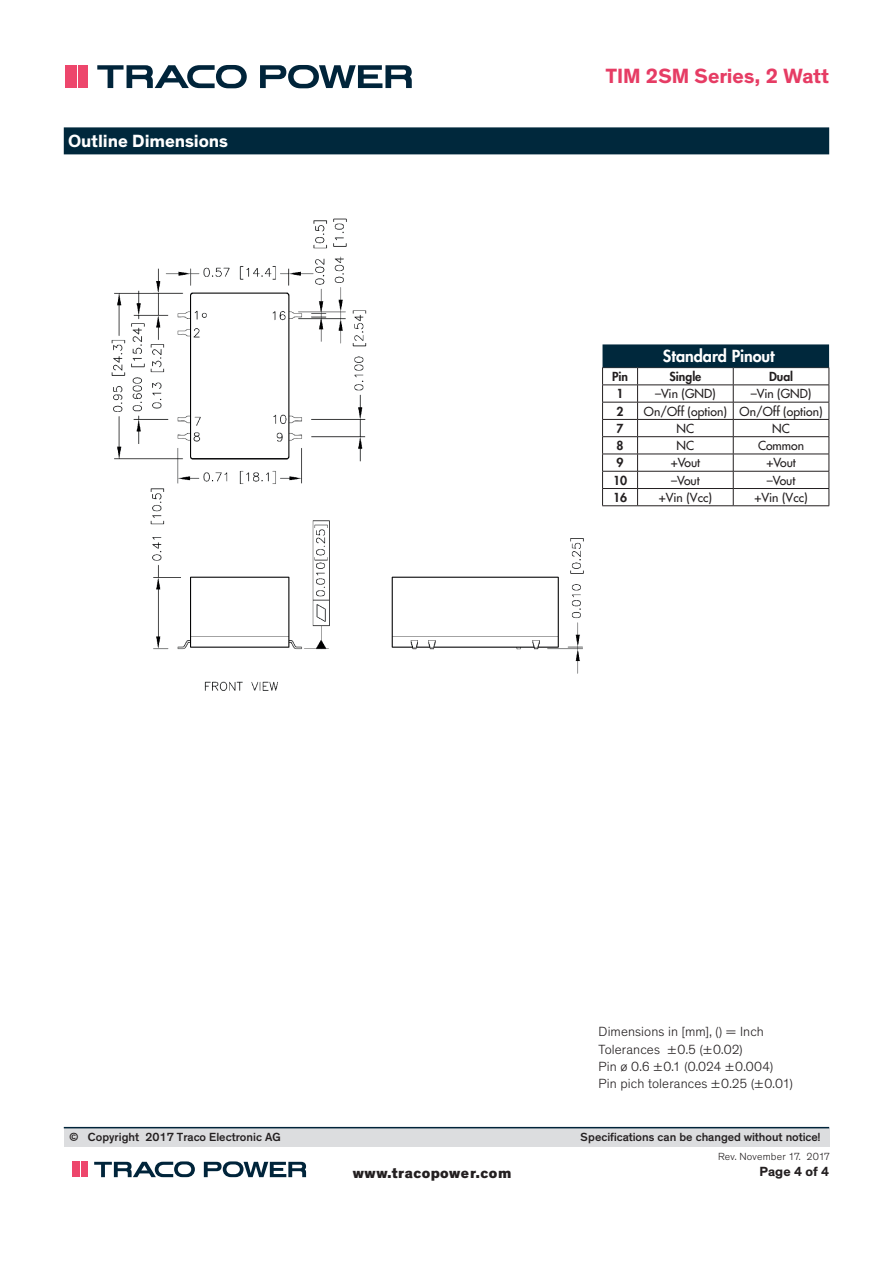
<style>
.page{position:relative;width:893px;height:1263px;background:#fff}
.page>*{position:absolute;margin:0;border:0;box-sizing:border-box;transform-origin:0 0}
.t1{font:700 21px "Theinhardt";color:#e63c64}
.t2{font:700 18px "Theinhardt";letter-spacing:-.005em;color:#fff}
.t3{font:800 16.2px "Futura";letter-spacing:-.005em;color:#fff}
.t4{font:800 15px "Theinhardt";letter-spacing:.025em;color:#231f20}
.t5{font:300 13.5px/17.2px "Theinhardt";letter-spacing:.01em;color:#231f20}
.t6{font:700 13.5px "Theinhardt";letter-spacing:.01em;color:#231f20}
.t7{font:12.15px "Futura";color:#231f20}
.t8{font:800 12.15px "Futura";color:#231f20}
.t9{font:500 12px "Theinhardt";color:#231f20}
.t10{font:300 10.5px "Theinhardt";letter-spacing:.015em;color:#231f20}
</style>
<div class="page">
<div style="left:64px;top:1128px;width:765px;height:18px;background:#dcdddf"></div>
<hr style="left:64px;top:1127px;width:765px;height:1px;background:#00243a">
<svg style="left:94px;top:1161px;width:101px;height:16px"></svg>
<svg style="left:204px;top:1161px;width:102px;height:16px"></svg>
<div style="left:72px;top:1162px;width:7px;height:15px;background:#ed466c"></div>
<div style="left:81px;top:1162px;width:7px;height:15px;background:#ed466c"></div>
<svg style="left:97px;top:65px;width:150px;height:23px"></svg>
<svg style="left:260px;top:65px;width:152px;height:23px"></svg>
<div style="left:65px;top:65px;width:9px;height:23px;background:#ed466c"></div>
<div style="left:78px;top:65px;width:9px;height:23px;background:#ed466c"></div>
<svg style="left:76px;top:65px;width:1px;height:23px"></svg>
<img style="left:111px;top:218px;width:524px;height:473px">
<div style="left:64px;top:127px;width:765px;height:27px;background:#00283c"></div>
<hr style="left:602px;top:367px;width:36px;height:1px;background:#231f20">
<hr style="left:638px;top:367px;width:95px;height:1px;background:#231f20">
<hr style="left:733px;top:367px;width:96px;height:1px;background:#231f20">
<hr style="left:602px;top:385px;width:36px;height:1px;background:#231f20">
<hr style="left:638px;top:385px;width:95px;height:1px;background:#231f20">
<hr style="left:733px;top:385px;width:96px;height:1px;background:#231f20">
<hr style="left:602px;top:402px;width:36px;height:1px;background:#231f20">
<hr style="left:638px;top:402px;width:95px;height:1px;background:#231f20">
<hr style="left:733px;top:402px;width:96px;height:1px;background:#231f20">
<hr style="left:602px;top:419px;width:36px;height:1px;background:#231f20">
<hr style="left:638px;top:419px;width:95px;height:1px;background:#231f20">
<hr style="left:733px;top:419px;width:96px;height:1px;background:#231f20">
<hr style="left:602px;top:436px;width:36px;height:1px;background:#231f20">
<hr style="left:638px;top:436px;width:95px;height:1px;background:#231f20">
<hr style="left:733px;top:436px;width:96px;height:1px;background:#231f20">
<hr style="left:602px;top:454px;width:36px;height:1px;background:#231f20">
<hr style="left:638px;top:454px;width:95px;height:1px;background:#231f20">
<hr style="left:733px;top:454px;width:96px;height:1px;background:#231f20">
<hr style="left:602px;top:471px;width:36px;height:1px;background:#231f20">
<hr style="left:638px;top:471px;width:95px;height:1px;background:#231f20">
<hr style="left:733px;top:471px;width:96px;height:1px;background:#231f20">
<hr style="left:602px;top:488px;width:36px;height:1px;background:#231f20">
<svg style="left:602px;top:368px;width:1px;height:137px"></svg>
<hr style="left:638px;top:488px;width:95px;height:1px;background:#231f20">
<svg style="left:637px;top:368px;width:1px;height:137px"></svg>
<hr style="left:733px;top:488px;width:96px;height:1px;background:#231f20">
<svg style="left:733px;top:368px;width:1px;height:137px"></svg>
<svg style="left:829px;top:368px;width:1px;height:137px"></svg>
<hr style="left:602px;top:505px;width:36px;height:1px;background:#231f20">
<hr style="left:638px;top:505px;width:95px;height:1px;background:#231f20">
<hr style="left:733px;top:505px;width:96px;height:1px;background:#231f20">
<div style="left:602px;top:344px;width:227px;height:23px;background:#00283c"></div>
<h2 class="t2" style="left:68px;top:130px;width:162px">Outline Dimensions</h2>
<h1 class="t1" style="left:606px;top:63px;width:225px">TIM 2SM Series, 2 Watt</h1>
<p class="t3" style="left:663px;top:346px;width:113px">Standard Pinout</p>
<p class="t8" style="left:612px;top:369px;width:18px">Pin</p>
<p class="t8" style="left:669px;top:369px;width:33px">Single</p>
<p class="t8" style="left:769px;top:369px;width:26px">Dual</p>
<p class="t8" style="left:617px;top:386px;width:9px">1</p>
<p class="t7" style="left:655px;top:386px;width:62px">–Vin (GND)</p>
<p class="t7" style="left:751px;top:386px;width:62px">–Vin (GND)</p>
<p class="t8" style="left:617px;top:403px;width:9px">2</p>
<p class="t7" style="left:644px;top:403px;width:180px">On/Off (option) On/Off (option)</p>
<p class="t8" style="left:617px;top:421px;width:9px">7</p>
<p class="t7" style="left:677px;top:421px;width:19px">NC</p>
<p class="t7" style="left:772px;top:421px;width:19px">NC</p>
<p class="t8" style="left:617px;top:438px;width:9px">8</p>
<p class="t7" style="left:677px;top:438px;width:19px">NC</p>
<p class="t7" style="left:758px;top:438px;width:48px">Common</p>
<p class="t8" style="left:617px;top:455px;width:9px">9</p>
<p class="t7" style="left:671px;top:455px;width:31px">+Vout</p>
<p class="t7" style="left:766px;top:455px;width:31px">+Vout</p>
<p class="t8" style="left:613px;top:472px;width:16px">10</p>
<p class="t7" style="left:671px;top:472px;width:30px">–Vout</p>
<p class="t7" style="left:767px;top:472px;width:30px">–Vout</p>
<p class="t8" style="left:613px;top:490px;width:16px">16</p>
<p class="t7" style="left:659px;top:490px;width:55px">+Vin (Vcc)</p>
<p class="t7" style="left:754px;top:490px;width:55px">+Vin (Vcc)</p>
<p class="t5" style="left:599px;top:1023px;width:196px">Dimensions in [mm], () = Inch<br>Tolerances ±0.5 (±0.02)<br>Pin ø 0.6 ±0.1 (0.024 ±0.004)<br>Pin pich tolerances ±0.25 (±0.01)</p>
<p class="t9" style="left:69px;top:1130px;width:213px">© Copyright 2017 Traco Electronic AG</p>
<p class="t9" style="left:581px;top:1130px;width:241px">Specifications can be changed without notice!</p>
<p class="t6" style="left:759px;top:1163px;width:71px">Page 4 of 4</p>
<p class="t10" style="left:718px;top:1150px;width:113px">Rev. November 17. 2017</p>
<p class="t4" style="left:353px;top:1163px;width:160px">www.tracopower.com</p>
</div>
